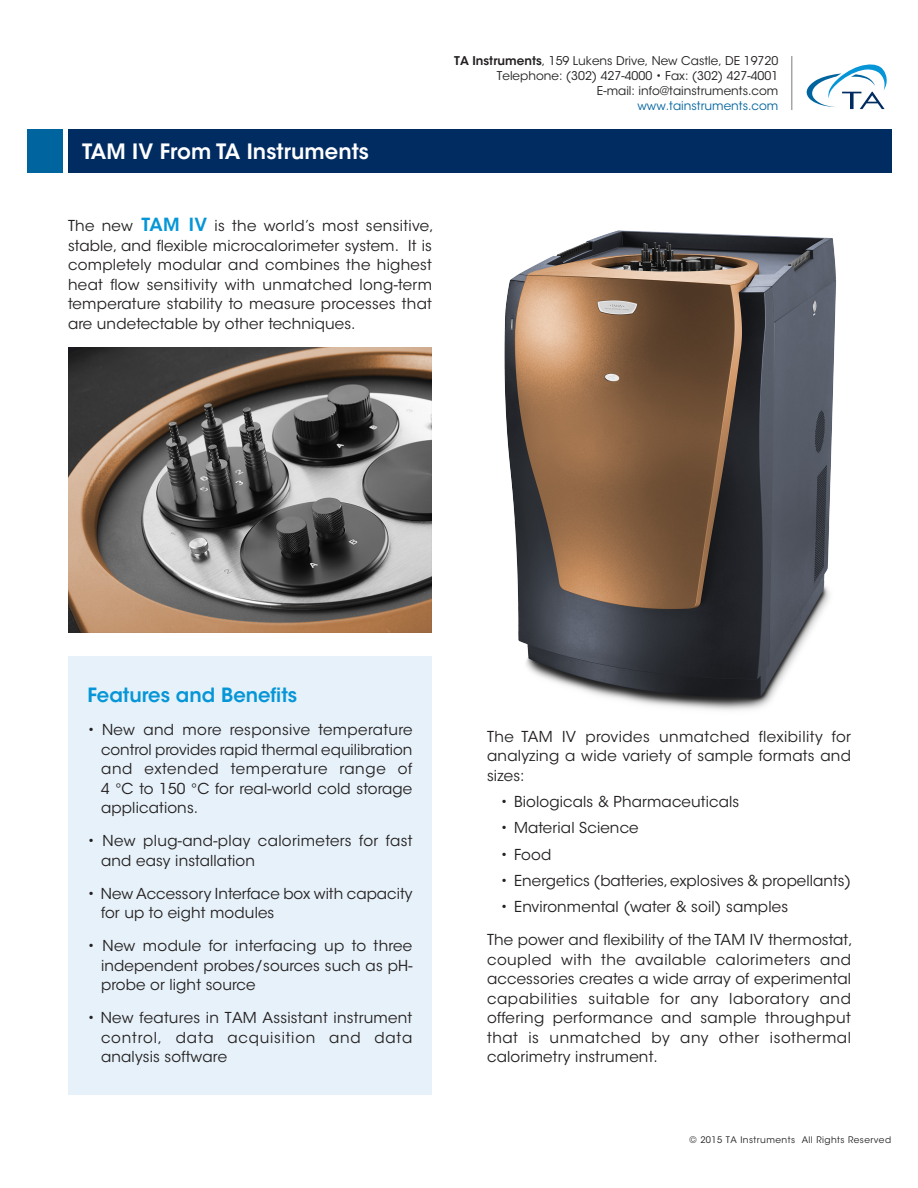
<style>
.page{position:relative;width:918px;height:1188px;background:#fff}
.page>*{position:absolute;margin:0;border:0;box-sizing:border-box;transform-origin:0 0}
.t1{font:600 21px "ITC Avant Garde Std";letter-spacing:.005em;color:#fff}
.Bullets{font:600 19.5px "ITC Avant Garde Std";color:#0696d7}
.body{font:15px/19.5px "ITC Avant Garde Std";letter-spacing:.015em;color:#231f20}
.Bullets-2{font:15px/19.5px "ITC Avant Garde Std";letter-spacing:.01em;color:#231f20;text-align:justify}
.t2{font:12px "ITC Avant Garde Std";color:#231f20}
.t3{font:12px "ITC Avant Garde Std";color:#00649e}
.t4{font:9px "ITC Avant Garde Std";letter-spacing:.05em;color:#231f20}
.s1{font-weight:600}
.s2{font-weight:600;font-size:18px;color:#0696d7}
</style>
<div class="page">
<div style="left:27px;top:129px;width:36px;height:44px;background:#00649e"></div>
<div style="left:68px;top:129px;width:823px;height:44px;background:#002c62"></div>
<hr style="left:791px;top:56px;width:1px;height:54px;background:#231f20">
<svg style="left:807px;top:64px;width:80px;height:45px"></svg>
<div style="left:68px;top:657px;width:364px;height:438px;background:#e6f1f9"></div>
<img style="left:68px;top:348px;width:364px;height:285px">
<img style="left:504px;top:230px;width:333px;height:480px">
<p class="t1" style="left:82px;top:138px;width:288px">TAM IV From TA Instruments</p>
<p class="t2" style="left:454px;top:53px;width:326px"><span class="s1">TA Instruments</span>, 159 Lukens Drive, New Castle, DE 19720</p>
<p class="t2" style="left:497px;top:68px;width:283px">Telephone: (302) 427-4000 • Fax: (302) 427-4001</p>
<p class="t2" style="left:597px;top:83px;width:183px">E-mail: info@tainstruments.com</p>
<p class="t3" style="left:637px;top:98px;width:142px">www.tainstruments.com</p>
<p class="body" style="left:68px;top:216px;width:367px">The new <span class="s2">TAM IV</span> is the world’s most sensitive, stable, and flexible microcalorimeter system. It is completely modular and combines the highest heat flow sensitivity with unmatched long-term temperature stability to measure processes that are undetectable by other techniques.</p>
<p class="Bullets" style="left:88px;top:683px;width:211px">Features and Benefits</p>
<p class="Bullets-2" style="left:101px;top:720px;width:313px;text-indent:-14px">• New and more responsive temperature control provides rapid thermal equilibration and extended temperature range of 4 °C to 150 °C for real-world cold storage applications.</p>
<p class="Bullets-2" style="left:101px;top:831px;width:313px;text-indent:-14px">• New plug-and-play calorimeters for fast and easy installation</p>
<p class="Bullets-2" style="left:101px;top:884px;width:313px;text-indent:-14px">• New Accessory Interface box with capacity for up to eight modules</p>
<p class="Bullets-2" style="left:101px;top:936px;width:313px;text-indent:-14px">• New module for interfacing up to three independent probes/sources such as pH&shy;probe or light source</p>
<p class="Bullets-2" style="left:101px;top:1008px;width:313px;text-indent:-14px">• New features in TAM Assistant instrument control, data acquisition and data analysis software</p>
<p class="body" style="left:487px;top:727px;width:366px;text-align:justify">The TAM IV provides unmatched flexibility for analyzing a wide variety of sample formats and sizes:</p>
<p class="Bullets-2" style="left:501px;top:792px;width:240px">• Biologicals &amp; Pharmaceuticals</p>
<p class="Bullets-2" style="left:501px;top:818px;width:140px">• Material Science</p>
<p class="Bullets-2" style="left:501px;top:845px;width:52px">• Food</p>
<p class="Bullets-2" style="left:501px;top:871px;width:352px">• Energetics (batteries, explosives &amp; propellants)</p>
<p class="Bullets-2" style="left:501px;top:897px;width:289px">• Environmental (water &amp; soil) samples</p>
<p class="body" style="left:487px;top:930px;width:367px">The power and flexibility of the TAM IV thermostat, coupled with the available calorimeters and accessories creates a wide array of experimental capabilities suitable for any laboratory and offering performance and sample throughput that is unmatched by any other isothermal calorimetry instrument.</p>
<p class="t4" style="left:690px;top:1134px;width:203px">© 2015 TA Instruments All Rights Reserved</p>
</div>
